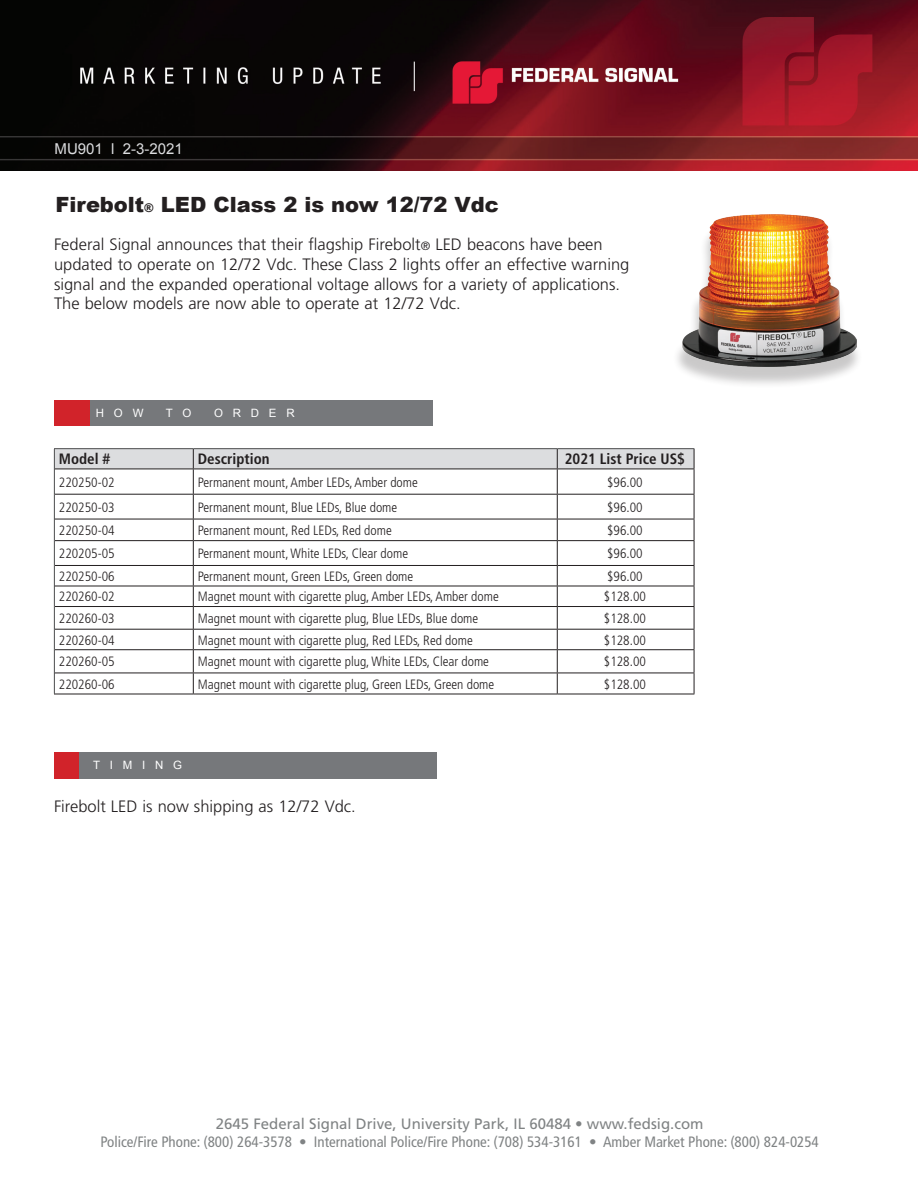
<style>
.page{position:relative;width:918px;height:1188px;background:#fff}
.page>*{position:absolute;margin:0;border:0;box-sizing:border-box;transform-origin:0 0}
.t1{font:900 21px "Arial";color:#231f20}
.t2{font:300 16.5px/19.8px "Frutiger LT Std";color:#231f20}
.t3{font:condensed 15px "Frutiger LT Std";color:#808384}
.t4{font:15px "Frutiger LT Std";color:#808384}
.t5{font:700 condensed 15px "Frutiger LT Std";color:#231f20}
.t6{font:15px "Arial";color:#dcdddf}
.t7{font:300 condensed 13.5px "Frutiger LT Std";color:#231f20}
.t8{font:11.55px "Arial";letter-spacing:.85em;color:#fff}
.s1{font-size:12px}
</style>
<div class="page">
<img style="left:0;top:0;width:918px;height:171px">
<div style="left:54px;top:752px;width:27px;height:27px;background:#d1232a"></div>
<div style="left:79px;top:752px;width:358px;height:27px;background:#76787b"></div>
<hr style="left:54px;top:448px;width:139px;height:1px;background:#4b4c4d">
<hr style="left:193px;top:448px;width:364px;height:1px;background:#4b4c4d">
<hr style="left:557px;top:448px;width:137px;height:1px;background:#4b4c4d">
<svg style="left:54px;top:449px;width:641px;height:245px"></svg>
<hr style="left:54px;top:694px;width:139px;height:1px;background:#231f20">
<hr style="left:193px;top:694px;width:364px;height:1px;background:#231f20">
<hr style="left:557px;top:694px;width:137px;height:1px;background:#231f20">
<div style="left:55px;top:401px;width:35px;height:25px;background:#d1232a"></div>
<div style="left:90px;top:401px;width:342px;height:25px;background:#76787b"></div>
<div style="left:673px;top:221px;width:190px;height:168px;background:#231f20;opacity:.24"></div>
<img style="left:683px;top:215px;width:174px;height:151px">
<p class="t6" style="left:55px;top:139px;width:130px">MU901 l 2-3-2021</p>
<h1 class="t1" style="left:56px;top:189px;width:445px">Firebolt<span class="s1">®</span> LED Class 2 is now 12/72 Vdc</h1>
<p class="t2" style="left:54px;top:235px;width:577px">Federal Signal announces that their flagship Firebolt<span class="s1">®</span> LED beacons have been updated to operate on 12/72 Vdc. These Class 2 lights offer an effective warning signal and the expanded operational voltage allows for a variety of applications.<br>The below models are now able to operate at 12/72 Vdc.</p>
<p class="t8" style="left:96px;top:406px;width:49px">HOW</p>
<p class="t8" style="left:166px;top:406px;width:27px">T O</p>
<p class="t8" style="left:214px;top:406px;width:82px">ORDER</p>
<p class="t5" style="left:59px;top:450px;width:53px">Model #</p>
<p class="t5" style="left:198px;top:450px;width:73px">Description</p>
<p class="t5" style="left:565px;top:450px;width:122px">2021 List Price US$</p>
<p class="t7" style="left:59px;top:474px;width:57px">220250-02</p>
<p class="t7" style="left:198px;top:474px;width:222px">Permanent mount, Amber LEDs, Amber dome</p>
<p class="t7" style="left:607px;top:474px;width:37px">$96.00</p>
<p class="t7" style="left:59px;top:499px;width:57px">220250-03</p>
<p class="t7" style="left:198px;top:499px;width:201px">Permanent mount, Blue LEDs, Blue dome</p>
<p class="t7" style="left:607px;top:499px;width:37px">$96.00</p>
<p class="t7" style="left:59px;top:523px;width:57px">220250-04</p>
<p class="t7" style="left:198px;top:523px;width:196px">Permanent mount, Red LEDs, Red dome</p>
<p class="t7" style="left:607px;top:523px;width:37px">$96.00</p>
<p class="t7" style="left:59px;top:546px;width:57px">220205-05</p>
<p class="t7" style="left:198px;top:546px;width:212px">Permanent mount, White LEDs, Clear dome</p>
<p class="t7" style="left:607px;top:546px;width:37px">$96.00</p>
<p class="t7" style="left:59px;top:568px;width:57px">220250-06</p>
<p class="t7" style="left:198px;top:568px;width:217px">Permanent mount, Green LEDs, Green dome</p>
<p class="t7" style="left:607px;top:568px;width:37px">$96.00</p>
<p class="t7" style="left:59px;top:589px;width:57px">220260-02</p>
<p class="t7" style="left:198px;top:589px;width:303px">Magnet mount with cigarette plug, Amber LEDs, Amber dome</p>
<p class="t7" style="left:604px;top:589px;width:44px">$128.00</p>
<p class="t7" style="left:59px;top:611px;width:57px">220260-03</p>
<p class="t7" style="left:198px;top:611px;width:282px">Magnet mount with cigarette plug, Blue LEDs, Blue dome</p>
<p class="t7" style="left:604px;top:611px;width:44px">$128.00</p>
<p class="t7" style="left:59px;top:632px;width:57px">220260-04</p>
<p class="t7" style="left:198px;top:632px;width:276px">Magnet mount with cigarette plug, Red LEDs, Red dome</p>
<p class="t7" style="left:604px;top:632px;width:44px">$128.00</p>
<p class="t7" style="left:59px;top:654px;width:57px">220260-05</p>
<p class="t7" style="left:198px;top:654px;width:293px">Magnet mount with cigarette plug, White LEDs, Clear dome</p>
<p class="t7" style="left:604px;top:654px;width:44px">$128.00</p>
<p class="t7" style="left:59px;top:676px;width:57px">220260-06</p>
<p class="t7" style="left:198px;top:676px;width:298px">Magnet mount with cigarette plug, Green LEDs, Green dome</p>
<p class="t7" style="left:604px;top:676px;width:44px">$128.00</p>
<p class="t8" style="left:93px;top:757px;width:90px">TIMING</p>
<p class="t2" style="left:54px;top:796px;width:303px">Firebolt LED is now shipping as 12/72 Vdc.</p>
<p class="t4" style="left:216px;top:1115px;width:489px">2645 Federal Signal Drive, University Park, IL 60484 • www.fedsig.com</p>
<p class="t3" style="left:101px;top:1134px;width:720px">Police/Fire Phone: (800) 264-3578 • International Police/Fire Phone: (708) 534-3161 • Amber Market Phone: (800) 824-0254</p>
</div>
